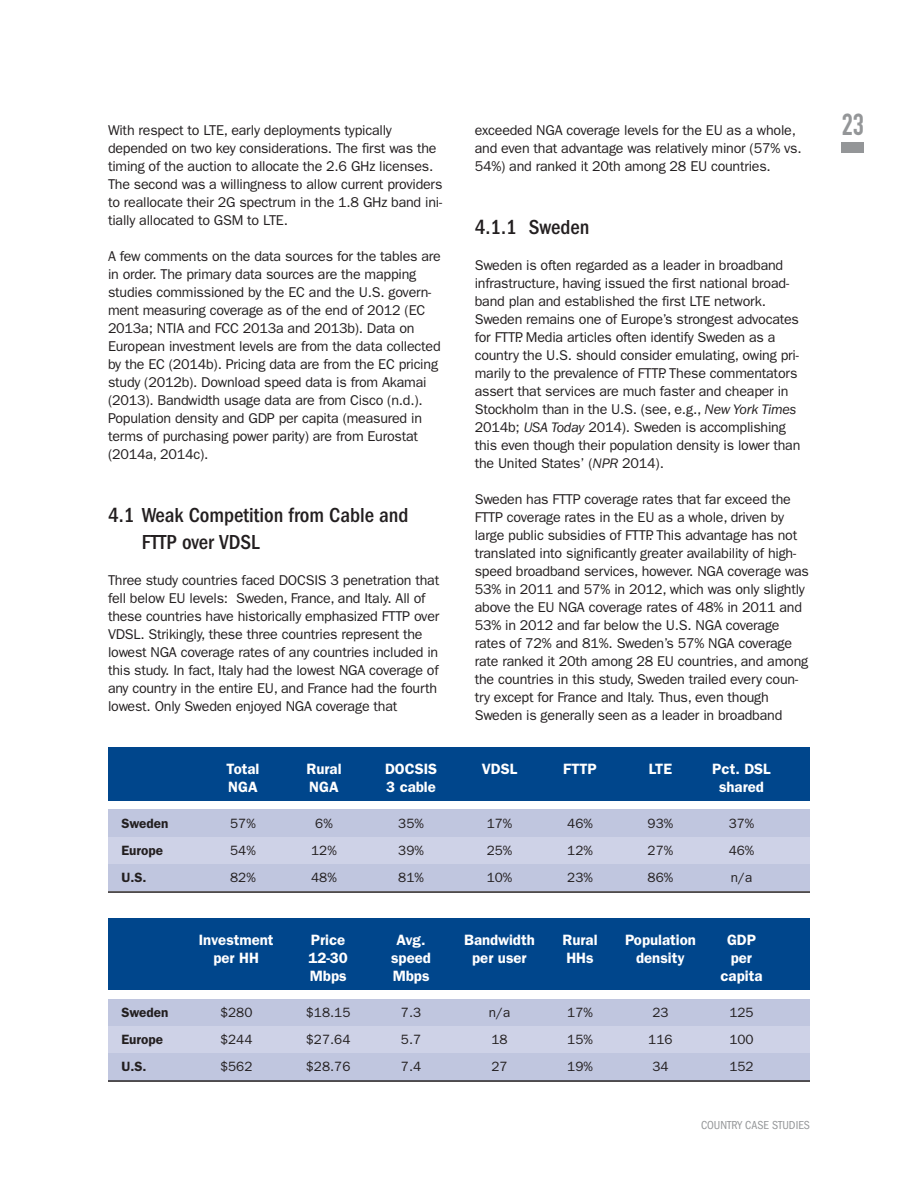
<style>
.page{position:relative;width:918px;height:1188px;background:#fff}
.page>*{position:absolute;margin:0;border:0;box-sizing:border-box;transform-origin:0 0}
.t1{font:700 30px "DIN Condensed";color:#949698}
.t2{font:500 condensed 21px/27px "Franklin Gothic";color:#231f20}
.t3{font:600 15px "Franklin Gothic";color:#fff}
.t4{font:14.25px/18px "Franklin Gothic";letter-spacing:-.015em;color:#231f20}
.t5{font:13.5px "Franklin Gothic";color:#231f20}
.t6{font:600 13.5px "Franklin Gothic";color:#231f20}
.t7{font:condensed 12px "Franklin Gothic";color:#949698}
.s1{font-style:italic}
</style>
<div class="page">
<div style="left:841px;top:143px;width:23px;height:10px;background:#949698"></div>
<div style="left:108px;top:810px;width:702px;height:81px;background:#c0c6df"></div>
<div style="left:108px;top:837px;width:702px;height:27px;background:#ced2e7"></div>
<div style="left:108px;top:747px;width:702px;height:53px;background:#00468c"></div>
<hr style="left:108px;top:891px;width:702px;height:2px;background:#231f20">
<div style="left:108px;top:999px;width:702px;height:82px;background:#c0c6df"></div>
<div style="left:108px;top:1026px;width:702px;height:27px;background:#ced2e7"></div>
<div style="left:108px;top:918px;width:702px;height:72px;background:#00468c"></div>
<hr style="left:108px;top:1080px;width:702px;height:2px;background:#231f20">
<p class="t4" style="left:108px;top:122px;width:336px">With respect to LTE, early deployments typically depended on two key considerations. The first was the timing of the auction to allocate the 2.6 GHz licenses.<br>The second was a willingness to allow current providers to reallocate their 2G spectrum in the 1.8 GHz band ini&shy;tially allocated to GSM to LTE.</p>
<p class="t4" style="left:108px;top:248px;width:335px">A few comments on the data sources for the tables are in order. The primary data sources are the mapping studies commissioned by the EC and the U.S. govern&shy;ment measuring coverage as of the end of 2012 (EC 2013a; NTIA and FCC 2013a and 2013b). Data on European investment levels are from the data collected by the EC (2014b). Pricing data are from the EC pricing study (2012b). Download speed data is from Akamai (2013). Bandwidth usage data are from Cisco (n.d.).<br>Population density and GDP per capita (measured in terms of purchasing power parity) are from Eurostat (2014a, 2014c).</p>
<h2 class="t2" style="left:142px;top:503px;width:268px;text-indent:-34px">4.1 Weak Competition from Cable and<br>FTTP over VDSL</h2>
<p class="t4" style="left:108px;top:572px;width:333px">Three study countries faced DOCSIS 3 penetration that fell below EU levels: Sweden, France, and Italy. All of these countries have historically emphasized FTTP over VDSL. Strikingly, these three countries represent the lowest NGA coverage rates of any countries included in this study. In fact, Italy had the lowest NGA coverage of any country in the entire EU, and France had the fourth lowest. Only Sweden enjoyed NGA coverage that</p>
<p class="t4" style="left:475px;top:122px;width:328px">exceeded NGA coverage levels for the EU as a whole, and even that advantage was relatively minor (57% vs.<br>54%) and ranked it 20th among 28 EU countries.</p>
<h2 class="t2" style="left:475px;top:215px;width:116px">4.1.1 Sweden</h2>
<p class="t4" style="left:475px;top:257px;width:327px">Sweden is often regarded as a leader in broadband infrastructure, having issued the first national broad&shy;band plan and established the first LTE network.<br>Sweden remains one of Europe’s strongest advocates for FTTP. Media articles often identify Sweden as a country the U.S. should consider emulating, owing pri&shy;marily to the prevalence of FTTP. These commentators assert that services are much faster and cheaper in Stockholm than in the U.S. (see, e.g., <span class="s1">New York Times </span>2014b; <span class="s1">USA Today</span> 2014). Sweden is accomplishing this even though their population density is lower than the United States’ (<span class="s1">NPR</span> 2014).</p>
<p class="t4" style="left:475px;top:491px;width:336px">Sweden has FTTP coverage rates that far exceed the FTTP coverage rates in the EU as a whole, driven by large public subsidies of FTTP. This advantage has not translated into significantly greater availability of high&shy;speed broadband services, however. NGA coverage was 53% in 2011 and 57% in 2012, which was only slightly above the EU NGA coverage rates of 48% in 2011 and 53% in 2012 and far below the U.S. NGA coverage rates of 72% and 81%. Sweden’s 57% NGA coverage rate ranked it 20th among 28 EU countries, and among the countries in this study, Sweden trailed every coun&shy;try except for France and Italy. Thus, even though Sweden is generally seen as a leader in broadband</p>
<p class="t3" style="left:227px;top:764px;width:34px">Total</p>
<p class="t3" style="left:306px;top:764px;width:37px">Rural</p>
<p class="t3" style="left:385px;top:764px;width:54px">DOCSIS</p>
<p class="t3" style="left:482px;top:764px;width:37px">VDSL</p>
<p class="t3" style="left:563px;top:764px;width:35px">FTTP</p>
<p class="t3" style="left:649px;top:764px;width:25px">LTE</p>
<p class="t3" style="left:712px;top:764px;width:60px">Pct. DSL</p>
<p class="t3" style="left:228px;top:782px;width:31px">NGA</p>
<p class="t3" style="left:309px;top:782px;width:31px">NGA</p>
<p class="t3" style="left:386px;top:782px;width:51px">3 cable</p>
<p class="t3" style="left:719px;top:782px;width:46px">shared</p>
<p class="t6" style="left:122px;top:819px;width:48px">Sweden</p>
<p class="t5" style="left:230px;top:819px;width:27px">57%</p>
<p class="t5" style="left:315px;top:819px;width:19px">6%</p>
<p class="t5" style="left:398px;top:819px;width:27px">35%</p>
<p class="t5" style="left:487px;top:819px;width:27px">17%</p>
<p class="t5" style="left:567px;top:819px;width:27px">46%</p>
<p class="t5" style="left:648px;top:819px;width:27px">93%</p>
<p class="t5" style="left:729px;top:819px;width:27px">37%</p>
<p class="t6" style="left:122px;top:846px;width:43px">Europe</p>
<p class="t5" style="left:230px;top:846px;width:27px">54%</p>
<p class="t5" style="left:311px;top:846px;width:27px">12%</p>
<p class="t5" style="left:398px;top:846px;width:27px">39%</p>
<p class="t5" style="left:487px;top:846px;width:27px">25%</p>
<p class="t5" style="left:567px;top:846px;width:27px">12%</p>
<p class="t5" style="left:648px;top:846px;width:27px">27%</p>
<p class="t5" style="left:729px;top:846px;width:27px">46%</p>
<p class="t6" style="left:122px;top:873px;width:27px">U.S.</p>
<p class="t5" style="left:230px;top:873px;width:27px">82%</p>
<p class="t5" style="left:311px;top:873px;width:27px">48%</p>
<p class="t5" style="left:398px;top:873px;width:27px">81%</p>
<p class="t5" style="left:487px;top:873px;width:27px">10%</p>
<p class="t5" style="left:567px;top:873px;width:27px">23%</p>
<p class="t5" style="left:648px;top:873px;width:27px">86%</p>
<p class="t5" style="left:731px;top:873px;width:23px">n/a</p>
<p class="t3" style="left:199px;top:935px;width:76px">Investment</p>
<p class="t3" style="left:311px;top:935px;width:36px">Price</p>
<p class="t3" style="left:396px;top:935px;width:31px">Avg.</p>
<p class="t3" style="left:464px;top:935px;width:72px">Bandwidth</p>
<p class="t3" style="left:563px;top:935px;width:37px">Rural</p>
<p class="t3" style="left:625px;top:935px;width:72px">Population</p>
<p class="t3" style="left:727px;top:935px;width:31px">GDP</p>
<p class="t3" style="left:213px;top:953px;width:47px">per HH</p>
<p class="t3" style="left:308px;top:953px;width:41px">12-30</p>
<p class="t3" style="left:391px;top:953px;width:41px">speed</p>
<p class="t3" style="left:472px;top:953px;width:56px">per user</p>
<p class="t3" style="left:566px;top:953px;width:29px">HHs</p>
<p class="t3" style="left:636px;top:953px;width:50px">density</p>
<p class="t3" style="left:731px;top:953px;width:23px">per</p>
<p class="t3" style="left:310px;top:971px;width:38px">Mbps</p>
<p class="t3" style="left:393px;top:971px;width:38px">Mbps</p>
<p class="t3" style="left:721px;top:971px;width:43px">capita</p>
<p class="t6" style="left:122px;top:1008px;width:48px">Sweden</p>
<p class="t5" style="left:220px;top:1008px;width:34px">$280</p>
<p class="t5" style="left:306px;top:1008px;width:46px">$18.15</p>
<p class="t5" style="left:401px;top:1008px;width:22px">7.3</p>
<p class="t5" style="left:489px;top:1008px;width:23px">n/a</p>
<p class="t5" style="left:567px;top:1008px;width:27px">17%</p>
<p class="t5" style="left:652px;top:1008px;width:18px">23</p>
<p class="t5" style="left:729px;top:1008px;width:26px">125</p>
<p class="t6" style="left:122px;top:1035px;width:43px">Europe</p>
<p class="t5" style="left:220px;top:1035px;width:34px">$244</p>
<p class="t5" style="left:306px;top:1035px;width:46px">$27.64</p>
<p class="t5" style="left:401px;top:1035px;width:22px">5.7</p>
<p class="t5" style="left:491px;top:1035px;width:18px">18</p>
<p class="t5" style="left:567px;top:1035px;width:27px">15%</p>
<p class="t5" style="left:648px;top:1035px;width:26px">116</p>
<p class="t5" style="left:729px;top:1035px;width:26px">100</p>
<p class="t6" style="left:122px;top:1062px;width:27px">U.S.</p>
<p class="t5" style="left:220px;top:1062px;width:34px">$562</p>
<p class="t5" style="left:306px;top:1062px;width:46px">$28.76</p>
<p class="t5" style="left:401px;top:1062px;width:22px">7.4</p>
<p class="t5" style="left:491px;top:1062px;width:18px">27</p>
<p class="t5" style="left:567px;top:1062px;width:27px">19%</p>
<p class="t5" style="left:652px;top:1062px;width:18px">34</p>
<p class="t5" style="left:729px;top:1062px;width:26px">152</p>
<p class="t7" style="left:701px;top:1121px;width:110px">COUNTRY CASE STUDIES</p>
<h1 class="t1" style="left:842px;top:107px;width:24px">23</h1>
</div>
